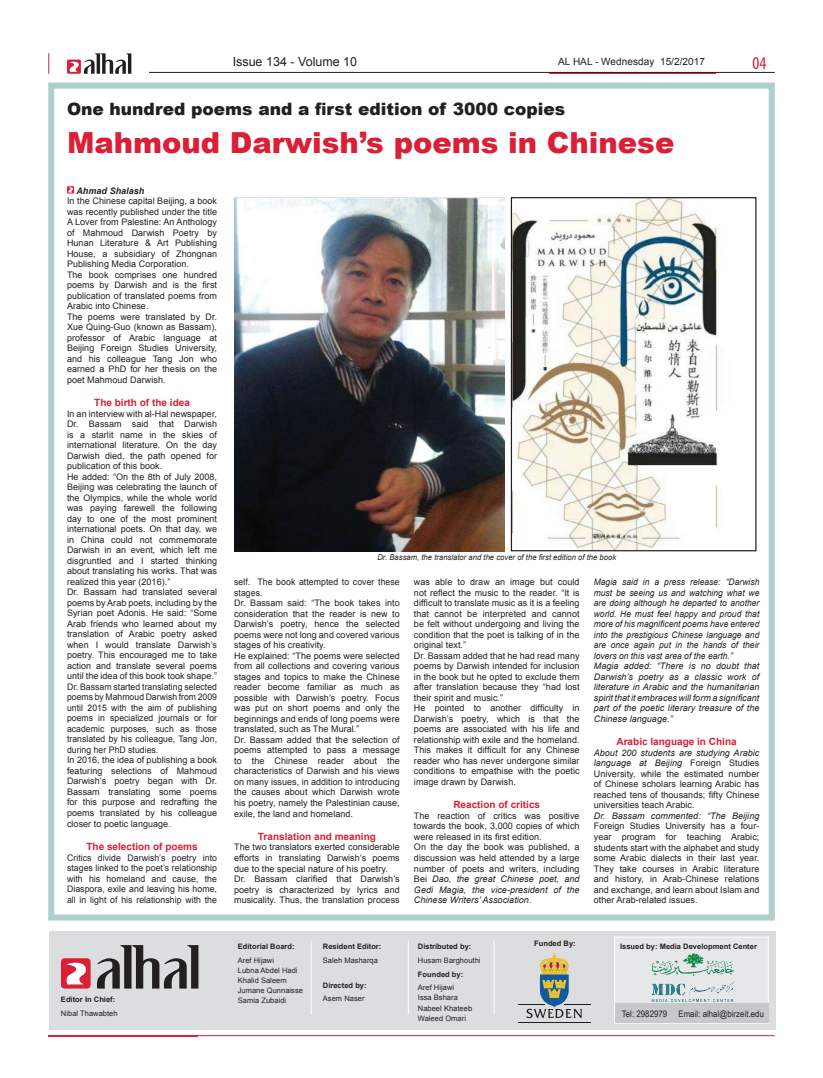
<style>
.page{position:relative;width:823px;height:1078px;background:#fff}
.page>*{position:absolute;margin:0;border:0;box-sizing:border-box;transform-origin:0 0}
.t1{font:900 29px "Arial";color:#da1f37}
.t2{font:condensed 18px "Myriad Pro";color:#da1f37}
.t3{font:900 17px "Arial";color:#231f20}
.t4{font:12.5px "Arial";color:#231f20}
.t5{font:700 10px "Arial";color:#da1f37}
.t6{font:10px "Arial";letter-spacing:.005em;color:#231f20}
.t7{font:9px/10.5px "Arial";letter-spacing:.005em;color:#231f20}
.t8{font:italic 9px/10.5px "Arial";letter-spacing:.005em;color:#231f20;scale:.94 1}
.t9{font:9px "Arial Narrow";letter-spacing:.005em;color:#231f20;scale:1.06 1}
.t10{font:italic 9px "Arial";letter-spacing:.005em;color:#231f20}
.t11{font:italic 700 9px "Arial";letter-spacing:.005em;color:#231f20}
.t12{font:italic 8px "Arial";letter-spacing:.005em;color:#231f20;scale:.95 1}
.t13{font:7.5px/10.2px "Arial";letter-spacing:.005em;color:#231f20}
.t14{font:700 7.5px "Arial";letter-spacing:.005em;color:#231f20}
.s1{font-style:italic}
</style>
<div class="page">
<hr style="left:549px;top:73px;width:166px;height:1px;background:#da1f37">
<hr style="left:149px;top:72px;width:625px;height:1px;background:#231f20">
<svg style="left:48px;top:53px;width:1px;height:21px"></svg>
<svg style="left:67px;top:60px;width:14px;height:14px"></svg>
<svg style="left:68px;top:53px;width:63px;height:21px"></svg>
<div style="left:49px;top:931px;width:726px;height:98px;background:#dcdddf"></div>
<hr style="left:310px;top:940px;width:1px;height:74px;background:#fff">
<hr style="left:407px;top:940px;width:1px;height:74px;background:#fff">
<hr style="left:493px;top:940px;width:1px;height:74px;background:#fff">
<hr style="left:48px;top:1035px;width:726px;height:1px;background:#da1f37">
<div style="left:61px;top:958px;width:30px;height:30px;background:#da1f37;border-radius:4px"></div>
<svg style="left:63px;top:960px;width:25px;height:25px"></svg>
<svg style="left:63px;top:960px;width:24px;height:24px"></svg>
<svg style="left:97px;top:945px;width:101px;height:43px"></svg>
<div style="left:614px;top:936px;width:154px;height:87px;background:#e6e7e9;border:1px solid #fff"></div>
<div style="left:614px;top:1003px;width:153px;height:19px;background:#c7c8ca"></div>
<hr style="left:517px;top:1022px;width:73px;height:1px;background:#201d1e">
<svg style="left:518px;top:952px;width:72px;height:66px"></svg>
<img style="left:651px;top:982px;width:83px;height:19px">
<svg style="left:651px;top:953px;width:82px;height:22px"></svg>
<svg style="left:67px;top:186px;width:7px;height:7px"></svg>
<svg style="left:67px;top:187px;width:6px;height:6px"></svg>
<img style="left:512px;top:199px;width:207px;height:350px">
<div style="left:510px;top:197px;width:246px;height:354px;border:1px solid #231f20"></div>
<img style="left:234px;top:197px;width:270px;height:354px">
<div style="left:48px;top:82px;width:726px;height:838px;border:6px solid #b0cfcb"></div>
<h3 class="t4" style="left:232px;top:53px;width:126px">Issue 134 - Volume 10</h3>
<p class="t6" style="left:558px;top:55px;width:148px">AL HAL - Wednesday 15/2/2017</p>
<h2 class="t2" style="left:752px;top:52px;width:15px">04</h2>
<h3 class="t3" style="left:67px;top:97px;width:499px">One hundred poems and a first edition of 3000 copies</h3>
<h1 class="t1" style="left:67px;top:122px;width:608px">Mahmoud Darwish’s poems in Chinese</h1>
<p class="t11" style="left:76px;top:184px;width:70px">Ahmad Shalash</p>
<p class="t7" style="left:67px;top:196px;width:151px">In the Chinese capital Beijing, a book was recently published under the title<br>A Lover from Palestine: An Anthology of Mahmoud Darwish Poetry by<br>Hunan Literature &amp; Art Publishing<br>House, a subsidiary of Zhongnan<br>Publishing Media Corporation.<br>The book comprises one hundred poems by Darwish and is the first publication of translated poems from<br>Arabic into Chinese.<br>The poems were translated by Dr.<br>Xue Quing-Guo (known as Bassam), professor of Arabic language at<br>Beijing Foreign Studies University, and his colleague Tang Jon who earned a PhD for her thesis on the poet Mahmoud Darwish.</p>
<p class="t5" style="left:94px;top:396px;width:97px">The birth of the idea</p>
<p class="t7" style="left:67px;top:408px;width:151px">In an interview with al-Hal newspaper, Dr. Bassam said that Darwish is a starlit name in the skies of international literature. On the day Darwish died, the path opened for publication of this book.<br>He added: “On the 8th of July 2008, Beijing was celebrating the launch of the Olympics, while the whole world was paying farewell the following day to one of the most prominent international poets. On that day, we in China could not commemorate Darwish in an event, which left me disgruntled and I started thinking about translating his works. That was realized this year (2016).”<br>Dr. Bassam had translated several poems by Arab poets, including by the Syrian poet Adonis. He said: “Some Arab friends who learned about my translation of Arabic poetry asked when I would translate Darwish’s poetry. This encouraged me to take action and translate several poems until the idea of this book took shape.” Dr. Bassam started translating selected poems by Mahmoud Darwish from 2009 until 2015 with the aim of publishing poems in specialized journals or for academic purposes, such as those translated by his colleague, Tang Jon, during her PhD studies.<br>In 2016, the idea of publishing a book featuring selections of Mahmoud Darwish’s poetry began with Dr.<br>Bassam translating some poems for this purpose and redrafting the poems translated by his colleague closer to poetic language.</p>
<p class="t5" style="left:86px;top:839px;width:113px">The selection of poems</p>
<p class="t7" style="left:67px;top:852px;width:151px;text-align:justify">Critics divide Darwish’s poetry into stages linked to the poet’s relationship with his homeland and cause, the Diaspora, exile and leaving his home, all in light of his relationship with the</p>
<p class="t14" style="left:61px;top:994px;width:56px">Editor In Chief:</p>
<p class="t13" style="left:61px;top:1007px;width:58px">Nibal Thawabteh</p>
<p class="t12" style="left:377px;top:552px;width:253px">Dr. Bassam, the translator and the cover of the first edition of the book</p>
<p class="t7" style="left:234px;top:577px;width:167px">self. The book attempted to cover these stages.<br>Dr. Bassam said: “The book takes into consideration that the reader is new to Darwish’s poetry, hence the selected poems were not long and covered various stages of his creativity.<br>He explained: “The poems were selected from all collections and covering various stages and topics to make the Chinese reader become familiar as much as possible with Darwish’s poetry. Focus was put on short poems and only the beginnings and ends of long poems were translated, such as The Mural.”<br>Dr. Bassam added that the selection of poems attempted to pass a message to the Chinese reader about the characteristics of Darwish and his views on many issues, in addition to introducing the causes about which Darwish wrote his poetry, namely the Palestinian cause, exile, the land and homeland.</p>
<p class="t5" style="left:258px;top:829px;width:119px">Translation and meaning</p>
<p class="t7" style="left:234px;top:842px;width:167px">The two translators exerted considerable efforts in translating Darwish’s poems due to the special nature of his poetry.<br>Dr. Bassam clarified that Darwish’s poetry is characterized by lyrics and musicality. Thus, the translation process</p>
<p class="t7" style="left:413px;top:577px;width:167px">was able to draw an image but could not reflect the music to the reader. “It is difficult to translate music as it is a feeling that cannot be interpreted and cannot be felt without undergoing and living the condition that the poet is talking of in the original text.”<br>Dr. Bassam added that he had read many poems by Darwish intended for inclusion in the book but he opted to exclude them after translation because they “had lost their spirit and music.”<br>He pointed to another difficulty in Darwish’s poetry, which is that the poems are associated with his life and relationship with exile and the homeland.<br>This makes it difficult for any Chinese reader who has never undergone similar conditions to empathise with the poetic image drawn by Darwish.</p>
<p class="t5" style="left:453px;top:798px;width:88px">Reaction of critics</p>
<p class="t7" style="left:413px;top:810px;width:167px">The reaction of critics was positive towards the book, 3,000 copies of which were released in its first edition.<br>On the day the book was published, a discussion was held attended by a large number of poets and writers, including Bei <span class="s1">Dao, the great Chinese poet, and Gedi Magia, the vice-president of the Chinese Writers’ Association.</span></p>
<p class="t8" style="left:593px;top:577px;width:178px">Magia said in a press release: “Darwish must be seeing us and watching what we are doing although he departed to another world. He must feel happy and proud that more of his magnificent poems have entered into the prestigious Chinese language and are once again put in the hands of their lovers on this vast area of the earth.” Magia added: “There is no doubt that Darwish’s poetry as a classic work of literature in Arabic and the humanitarian spirit that it embraces will form a significant part of the poetic literary treasure of the Chinese language.”</p>
<p class="t5" style="left:616px;top:735px;width:122px">Arabic language in China</p>
<p class="t7" style="left:593px;top:747px;width:167px;text-align:justify"><span class="s1">About 200 students are studying Arabic language at Beijing</span> Foreign Studies University, while the estimated number of Chinese scholars learning Arabic has reached tens of thousands; fifty Chinese universities teach Arabic.</p>
<p class="t10" style="left:593px;top:809px;width:167px">Dr. Bassam commented: “The Beijing</p>
<p class="t7" style="left:593px;top:821px;width:167px;text-align:justify">Foreign Studies University has a four&shy;year program for teaching Arabic; students start with the alphabet and study some Arabic dialects in their last year.<br>They take courses in Arabic literature and history, in Arab-Chinese relations and exchange, and learn about Islam and other Arab-related issues.</p>
<p class="t14" style="left:238px;top:941px;width:58px">Editorial Board:</p>
<p class="t13" style="left:238px;top:954px;width:67px">Aref Hijawi<br>Lubna Abdel Hadi<br>Khalid Saleem<br>Jumane Qunnaisse<br>Samia Zubaidi</p>
<p class="t14" style="left:323px;top:941px;width:60px">Resident Editor:</p>
<p class="t13" style="left:323px;top:954px;width:57px">Saleh Masharqa</p>
<p class="t14" style="left:323px;top:980px;width:45px">Directed by:</p>
<p class="t13" style="left:323px;top:993px;width:43px">Asem Naser</p>
<p class="t14" style="left:417px;top:941px;width:55px">Distributed by:</p>
<p class="t13" style="left:417px;top:954px;width:64px">Husam Barghouthi</p>
<p class="t14" style="left:417px;top:969px;width:47px">Founded by:</p>
<p class="t13" style="left:417px;top:982px;width:56px">Aref Hijawi<br>Issa Bshara<br>Nabeel Khateeb<br>Waleed Omari</p>
<p class="t14" style="left:534px;top:938px;width:43px">Funded By:</p>
<p class="t14" style="left:619px;top:941px;width:138px">Issued by: Media Development Center</p>
<p class="t9" style="left:621px;top:1007px;width:136px">Tel: 2982979 Email: alhal@birzeit.edu</p>
</div>
